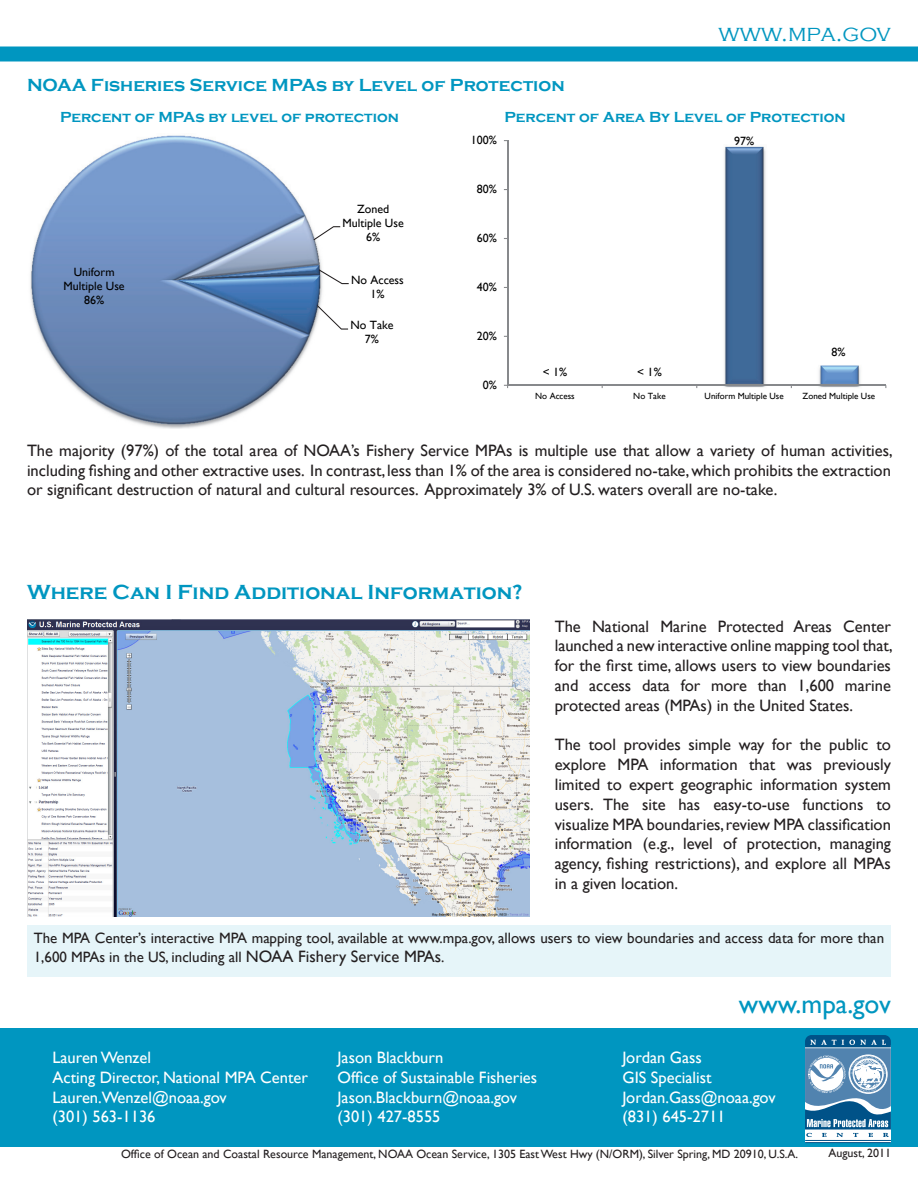
<style>
.page{position:relative;width:918px;height:1188px;background:#fff}
.page>*{position:absolute;margin:0;border:0;box-sizing:border-box;transform-origin:0 0}
.t1{font:27px "Gill Sans";color:#0096c0}
.t2{font:300 24px "Copperplate Gothic";color:#0096c0}
.t3{font:700 21px "Copperplate Gothic";color:#0096c0}
.t4{font:700 18px "Copperplate Gothic";color:#0096c0}
.t5{font:16.5px/19.8px "Gill Sans";color:#231f20;text-align:justify}
.t6{font:16.5px "Gill Sans";color:#fff}
.t7{font:15px/19.8px "Gill Sans";color:#231f20}
.t8{font:700 15px "Copperplate Gothic";color:#0096c0}
.t9{font:12px "Gill Sans";color:#231f20}
.t10{font:12px/14px "Gill Sans";color:#000;text-align:center}
.t11{font:9px "Gill Sans";color:#000}
.s1{font-size:16.5px}
</style>
<div class="page">
<div style="left:0;top:1028px;width:918px;height:118px;background:#0096c0"></div>
<div style="left:805px;top:1046px;width:86px;height:97px;background:#fff"></div>
<hr style="left:805px;top:1140px;width:86px;height:1px;background:#005288">
<hr style="left:805px;top:1142px;width:86px;height:1px;background:#005288">
<svg style="left:805px;top:1035px;width:86px;height:102px"></svg>
<div style="left:0;top:46px;width:918px;height:16px;background:#0096c0"></div>
<img style="left:531px;top:146px;width:332px;height:242px">
<hr style="left:507px;top:141px;width:1px;height:244px;background:#87898c">
<hr style="left:508px;top:385px;width:378px;height:1px;background:#87898c">
<img style="left:30px;top:135px;width:285px;height:293px">
<svg style="left:314px;top:226px;width:35px;height:104px"></svg>
<div style="left:27px;top:925px;width:864px;height:52px;background:#e6f5f9"></div>
<img style="left:27px;top:619px;width:503px;height:297px">
<p class="t2" style="left:718px;top:20px;width:174px">www.mpa.gov</p>
<p class="t4" style="left:27px;top:75px;width:539px">NOAA Fisheries Service MPAs by Level of Protection</p>
<p class="t8" style="left:505px;top:109px;width:343px">Percent of Area By Level of Protection</p>
<p class="t8" style="left:60px;top:109px;width:340px">Percent of MPAs by level of protection</p>
<p class="t10" style="left:64px;top:265px;width:63px">Uniform<br>Multiple Use<br>86%</p>
<p class="t10" style="left:343px;top:202px;width:63px">Zoned<br>Multiple Use<br>6%</p>
<p class="t10" style="left:351px;top:273px;width:54px">No Access<br>1%</p>
<p class="t10" style="left:350px;top:318px;width:45px">No Take<br>7%</p>
<p class="t10" style="left:471px;top:134px;width:28px">100%</p>
<p class="t10" style="left:477px;top:183px;width:22px">80%</p>
<p class="t10" style="left:477px;top:232px;width:22px">60%</p>
<p class="t10" style="left:477px;top:280px;width:22px">40%</p>
<p class="t10" style="left:477px;top:329px;width:22px">20%</p>
<p class="t10" style="left:483px;top:378px;width:16px">0%</p>
<p class="t10" style="left:734px;top:134px;width:22px">97%</p>
<p class="t10" style="left:543px;top:365px;width:26px">&lt; 1%</p>
<p class="t10" style="left:637px;top:365px;width:26px">&lt; 1%</p>
<p class="t10" style="left:832px;top:345px;width:16px">8%</p>
<p class="t11" style="left:535px;top:391px;width:41px">No Access</p>
<p class="t11" style="left:633px;top:391px;width:34px">No Take</p>
<p class="t11" style="left:705px;top:391px;width:81px">Uniform Multiple Use</p>
<p class="t11" style="left:803px;top:391px;width:74px">Zoned Multiple Use</p>
<p class="t5" style="left:27px;top:441px;width:867px">The majority (97%) of the total area of NOAA’s Fishery Service MPAs is multiple use that allow a variety of human activities, including fishing and other extractive uses. In contrast, less than 1% of the area is considered no-take, which prohibits the extraction or significant destruction of natural and cultural resources. Approximately 3% of U.S. waters overall are no-take.</p>
<p class="t3" style="left:27px;top:581px;width:497px">Where Can I Find Additional Information?</p>
<p class="t5" style="left:555px;top:617px;width:339px">The National Marine Protected Areas Center launched a new interactive online mapping tool that, for the first time, allows users to view boundaries and access data for more than 1,600 marine protected areas (MPAs) in the United States.</p>
<p class="t5" style="left:555px;top:735px;width:338px">The tool provides simple way for the public to explore MPA information that was previously limited to expert geographic information system users. The site has easy-to-use functions to visualize MPA boundaries, review MPA classification information (e.g., level of protection, managing agency, fishing restrictions), and explore all MPAs in a given location.</p>
<p class="t7" style="left:34px;top:928px;width:852px">The MPA Center’s interactive MPA mapping tool, available at www.mpa.gov, allows users to view boundaries and access data for more than<br>1,600 MPAs in the US, including all <span class="s1">NOAA Fishery Service MPAs</span>.</p>
<p class="t1" style="left:739px;top:988px;width:154px">www.mpa.gov</p>
<p class="t6" style="left:52px;top:1048px;width:100px">Lauren Wenzel</p>
<p class="t6" style="left:52px;top:1068px;width:257px">Acting Director, National MPA Center</p>
<p class="t6" style="left:52px;top:1088px;width:176px">Lauren.Wenzel@noaa.gov</p>
<p class="t6" style="left:52px;top:1107px;width:105px">(301) 563-1136</p>
<p class="t6" style="left:338px;top:1048px;width:107px">Jason Blackburn</p>
<p class="t6" style="left:338px;top:1068px;width:201px">Office of Sustainable Fisheries</p>
<p class="t6" style="left:338px;top:1088px;width:181px">Jason.Blackburn@noaa.gov</p>
<p class="t6" style="left:338px;top:1107px;width:105px">(301) 427-8555</p>
<p class="t6" style="left:622px;top:1048px;width:81px">Jordan Gass</p>
<p class="t6" style="left:622px;top:1068px;width:91px">GIS Specialist</p>
<p class="t6" style="left:622px;top:1088px;width:155px">Jordan.Gass@noaa.gov</p>
<p class="t6" style="left:622px;top:1107px;width:105px">(831) 645-2711</p>
<p class="t9" style="left:121px;top:1147px;width:679px">Office of Ocean and Coastal Resource Management, NOAA Ocean Service, 1305 East West Hwy (N/ORM), Silver Spring, MD 20910, U.S.A.</p>
<p class="t9" style="left:828px;top:1146px;width:64px">August, 2011</p>
</div>
